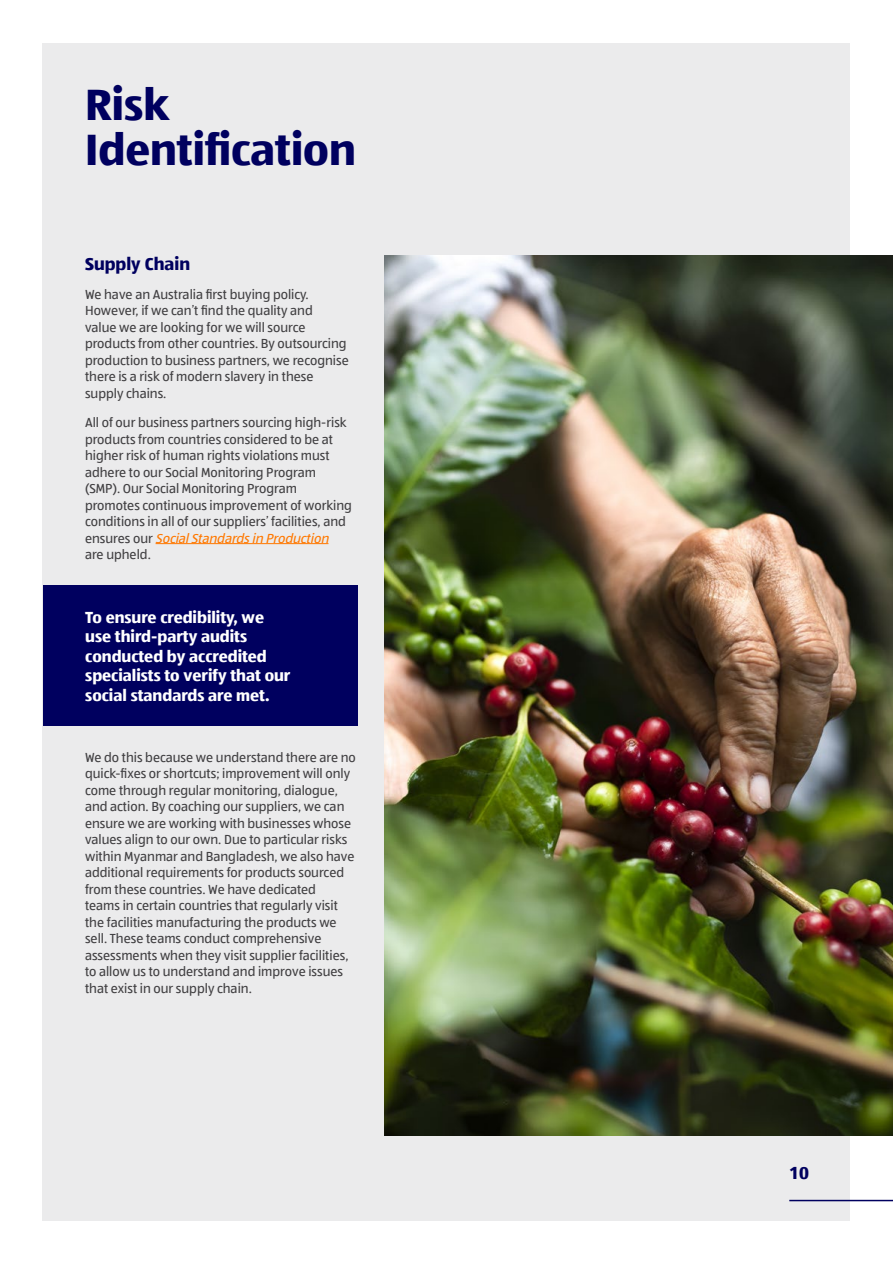
<style>
.page{position:relative;width:893px;height:1263px;background:#fff}
.page>*{position:absolute;margin:0;border:0;box-sizing:border-box;transform-origin:0 0}
.t1{font:700 45px/45px "ALDISUED Office";color:#00005f}
.t2{font:700 18px "ALDISUED Office";color:#00005f}
.t3{font:700 16.5px/19.5px "ALDISUED Office";color:#fff}
.t4{font:13.5px/16.5px "ALDISUED Office";color:#414042}
.s1{font-style:italic;color:#ff7800}
</style>
<div class="page">
<div style="left:43px;top:43px;width:807px;height:1178px;background:#ebebec"></div>
<hr style="left:789px;top:1200px;width:104px;height:1px;background:#00005f">
<div style="left:43px;top:585px;width:315px;height:141px;background:#00005f"></div>
<hr style="left:156px;top:543px;width:172px;height:1px;background:#ff7800">
<img style="left:384px;top:256px;width:509px;height:880px">
<h1 class="t1" style="left:85px;top:81px;width:272px">Risk<br>Identification</h1>
<h2 class="t2" style="left:85px;top:251px;width:107px">Supply Chain</h2>
<p class="t4" style="left:85px;top:286px;width:265px">We have an Australia first buying policy.<br>However, if we can’t find the quality and<br>value we are looking for we will source products from other countries. By outsourcing production to business partners, we recognise there is a risk of modern slavery in these supply chains.</p>
<p class="t4" style="left:85px;top:414px;width:268px">All of our business partners sourcing high-risk products from countries considered to be at higher risk of human rights violations must adhere to our Social Monitoring Program (SMP). Our Social Monitoring Program promotes continuous improvement of working conditions in all of our suppliers’ facilities, and e n s u r e s o u r <span class="s1">SocialStandardsin Production </span>are upheld.</p>
<p class="t3" style="left:85px;top:607px;width:207px">To ensure credibility, we use third-party audits conducted by accredited specialists to verify that our social standards are met.</p>
<p class="t4" style="left:85px;top:748px;width:272px">We do this because we understand there are no quick-fixes or shortcuts; improvement will only come through regular monitoring, dialogue, and action. By coaching our suppliers, we can ensure we are working with businesses whose values align to our own. Due to particular risks within Myanmar and Bangladesh, we also have additional requirements for products sourced from these countries. We have dedicated<br>teams in certain countries that regularly visit the facilities manufacturing the products we sell. These teams conduct comprehensive assessments when they visit supplier facilities, to allow us to understand and improve issues that exist in our supply chain.</p>
<h2 class="t2" style="left:789px;top:1160px;width:21px">10</h2>
</div>
